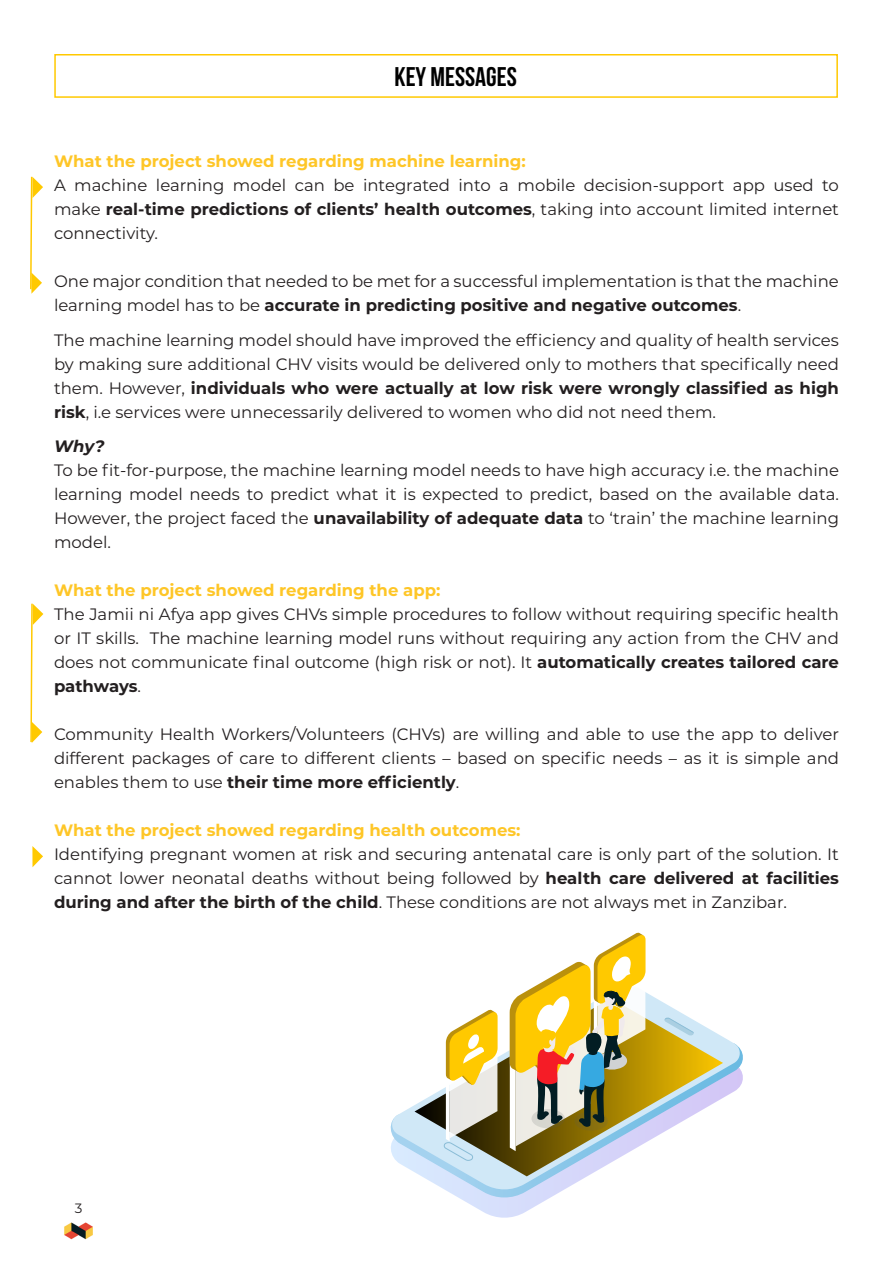
<style>
.page{position:relative;width:893px;height:1263px;background:#fff}
.page>*{position:absolute;margin:0;border:0;box-sizing:border-box;transform-origin:0 0}
.t1{font:27px "Bebas Neue";color:#000}
.t2{font:16.5px/24px "Montserrat";color:#231f20;text-align:justify}
.t3{font:700 16.5px "Montserrat";color:#fec627}
.t4{font:italic 700 16.5px "Montserrat";color:#231f20}
.t5{font:13.5px "Montserrat";color:#231f20}
.s1{font-weight:700}
</style>
<div class="page">
<img style="left:64px;top:1222px;width:29px;height:18px">
<svg style="left:30px;top:176px;width:13px;height:118px"></svg>
<div style="left:54px;top:54px;width:784px;height:44px;background:#fff;border:2px solid #ffc900"></div>
<svg style="left:30px;top:603px;width:13px;height:140px"></svg>
<svg style="left:32px;top:846px;width:11px;height:21px"></svg>
<svg style="left:461px;top:1199px;width:87px;height:19px"></svg>
<svg style="left:447px;top:1050px;width:296px;height:149px"></svg>
<svg style="left:390px;top:992px;width:351px;height:199px"></svg>
<svg style="left:414px;top:998px;width:309px;height:178px"></svg>
<svg style="left:664px;top:1017px;width:30px;height:19px"></svg>
<svg style="left:443px;top:1009px;width:55px;height:152px"></svg>
<svg style="left:510px;top:932px;width:135px;height:219px"></svg>
<p class="t1" style="left:394px;top:61px;width:124px">KEY MESSAGES</p>
<p class="t3" style="left:54px;top:149px;width:473px">What the project showed regarding machine learning:</p>
<p class="t2" style="left:54px;top:173px;width:786px">A machine learning model can be integrated into a mobile decision-support app used to make <span class="s1">real-time predictions of clients’ health outcomes</span>, taking into account limited internet connectivity.</p>
<p class="t2" style="left:54px;top:269px;width:786px">One major condition that needed to be met for a successful implementation is that the machine learning model has to be <span class="s1">accurate in predicting positive and negative outcomes</span>.</p>
<p class="t2" style="left:54px;top:327px;width:786px">The machine learning model should have improved the efficiency and quality of health services by making sure additional CHV visits would be delivered only to mothers that specifically need them. However, <span class="s1">individuals who were actually at low risk were wrongly classified as high risk</span>, i.e services were unnecessarily delivered to women who did not need them.</p>
<p class="t4" style="left:54px;top:434px;width:52px">Why?</p>
<p class="t2" style="left:54px;top:458px;width:786px">To be fit-for-purpose, the machine learning model needs to have high accuracy i.e. the machine learning model needs to predict what it is expected to predict, based on the available data.<br>However, the project faced the <span class="s1">unavailability of adequate data</span> to ‘train’ the machine learning model.</p>
<p class="t3" style="left:54px;top:578px;width:388px">What the project showed regarding the app:</p>
<p class="t2" style="left:54px;top:602px;width:786px">The Jamii ni Afya app gives CHVs simple procedures to follow without requiring specific health or IT skills. The machine learning model runs without requiring any action from the CHV and does not communicate final outcome (high risk or not). It <span class="s1">automatically creates tailored care pathways</span>.</p>
<p class="t2" style="left:54px;top:722px;width:787px">Community Health Workers/Volunteers (CHVs) are willing and able to use the app to deliver different packages of care to different clients – based on specific needs – as it is simple and enables them to use <span class="s1">their time more efficiently</span>.</p>
<p class="t3" style="left:54px;top:818px;width:468px">What the project showed regarding health outcomes:</p>
<p class="t2" style="left:54px;top:842px;width:786px">Identifying pregnant women at risk and securing antenatal care is only part of the solution. It cannot lower neonatal deaths without being followed by <span class="s1">health care delivered at facilities during and after the birth of the child</span>. These conditions are not always met in Zanzibar.</p>
<p class="t5" style="left:75px;top:1199px;width:9px">3</p>
</div>
